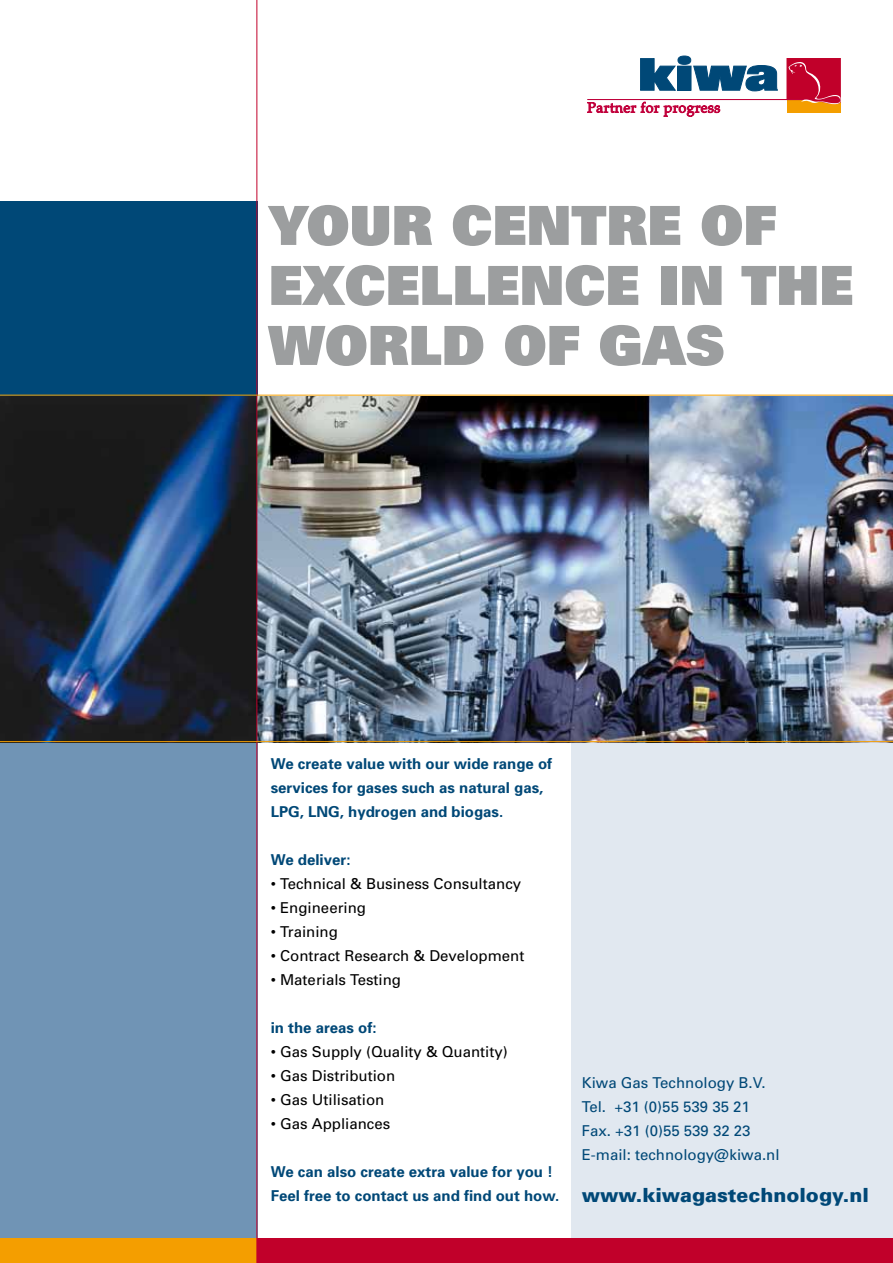
<style>
.page{position:relative;width:893px;height:1263px;background:#fff}
.page>*{position:absolute;margin:0;border:0;box-sizing:border-box;transform-origin:0 0}
.t1{font:900 54px/60px "Univers";color:#9c9e9f}
.t2{font:900 19.5px "Univers";color:#004877}
.t3{font:700 15px/24px "Univers";color:#004877}
.t4{font:15px "Univers";color:#000}
.t5{font:15px/24px "Univers";color:#004877}
</style>
<div class="page">
<div style="left:572px;top:742px;width:321px;height:508px;background:#e1e8f0"></div>
<svg style="left:640px;top:58px;width:36px;height:32px"></svg>
<div style="left:678px;top:66px;width:13px;height:24px;background:#004877"></div>
<svg style="left:693px;top:65px;width:85px;height:26px;background:#316b91"></svg>
<div style="left:678px;top:56px;width:13px;height:8px;background:#004877;border-radius:50%"></div>
<div style="left:678px;top:56px;width:13px;height:8px;border:1px solid #004877;border-radius:50%"></div>
<svg style="left:587px;top:102px;width:133px;height:14px"></svg>
<div style="left:787px;top:100px;width:53px;height:13px;background:#f49e00"></div>
<hr style="left:587px;top:99px;width:253px;height:1px;background:#c1003b">
<svg style="left:787px;top:58px;width:53px;height:46px;background:#c71735"></svg>
<div style="left:0;top:201px;width:257px;height:219px;background:#004877"></div>
<div style="left:0;top:483px;width:257px;height:756px;background:#7094b5"></div>
<div style="left:0;top:1239px;width:257px;height:24px;background:#f49e00"></div>
<div style="left:257px;top:1239px;width:636px;height:24px;background:#c1002a"></div>
<img style="left:0;top:396px;width:893px;height:345px">
<hr style="left:256px;top:0;width:1px;height:1263px;background:#c1002a">
<hr style="left:0;top:395px;width:893px;height:1px;background:#f49e00">
<hr style="left:0;top:741px;width:893px;height:1px;background:#f49e00">
<h1 class="t1" style="left:269px;top:194px;width:586px">YOUR CENTRE OF<br>EXCELLENCE IN THE<br>WORLD OF GAS</h1>
<p class="t3" style="left:271px;top:751px;width:283px">We create value with our wide range of services for gases such as natural gas,<br>LPG, LNG, hydrogen and biogas.</p>
<p class="t3" style="left:271px;top:847px;width:81px">We deliver:</p>
<p class="t4" style="left:271px;top:874px;width:252px">• Technical &amp; Business Consultancy</p>
<p class="t4" style="left:271px;top:898px;width:97px">• Engineering</p>
<p class="t4" style="left:271px;top:922px;width:69px">• Training</p>
<p class="t4" style="left:271px;top:946px;width:255px">• Contract Research &amp; Development</p>
<p class="t4" style="left:271px;top:970px;width:132px">• Materials Testing</p>
<p class="t3" style="left:271px;top:1015px;width:107px">in the areas of:</p>
<p class="t4" style="left:271px;top:1042px;width:238px">• Gas Supply (Quality &amp; Quantity)</p>
<p class="t4" style="left:271px;top:1066px;width:126px">• Gas Distribution</p>
<p class="t4" style="left:271px;top:1090px;width:115px">• Gas Utilisation</p>
<p class="t4" style="left:271px;top:1114px;width:121px">• Gas Appliances</p>
<p class="t3" style="left:271px;top:1159px;width:290px">We can also create extra value for you !<br>Feel free to contact us and find out how.</p>
<p class="t5" style="left:582px;top:1070px;width:199px">Kiwa Gas Technology B.V.<br>Tel. +31 (0)55 539 35 21<br>Fax. +31 (0)55 539 32 23<br>E-mail: technology@kiwa.nl</p>
<h2 class="t2" style="left:582px;top:1182px;width:289px">www.kiwagastechnology.nl</h2>
</div>
